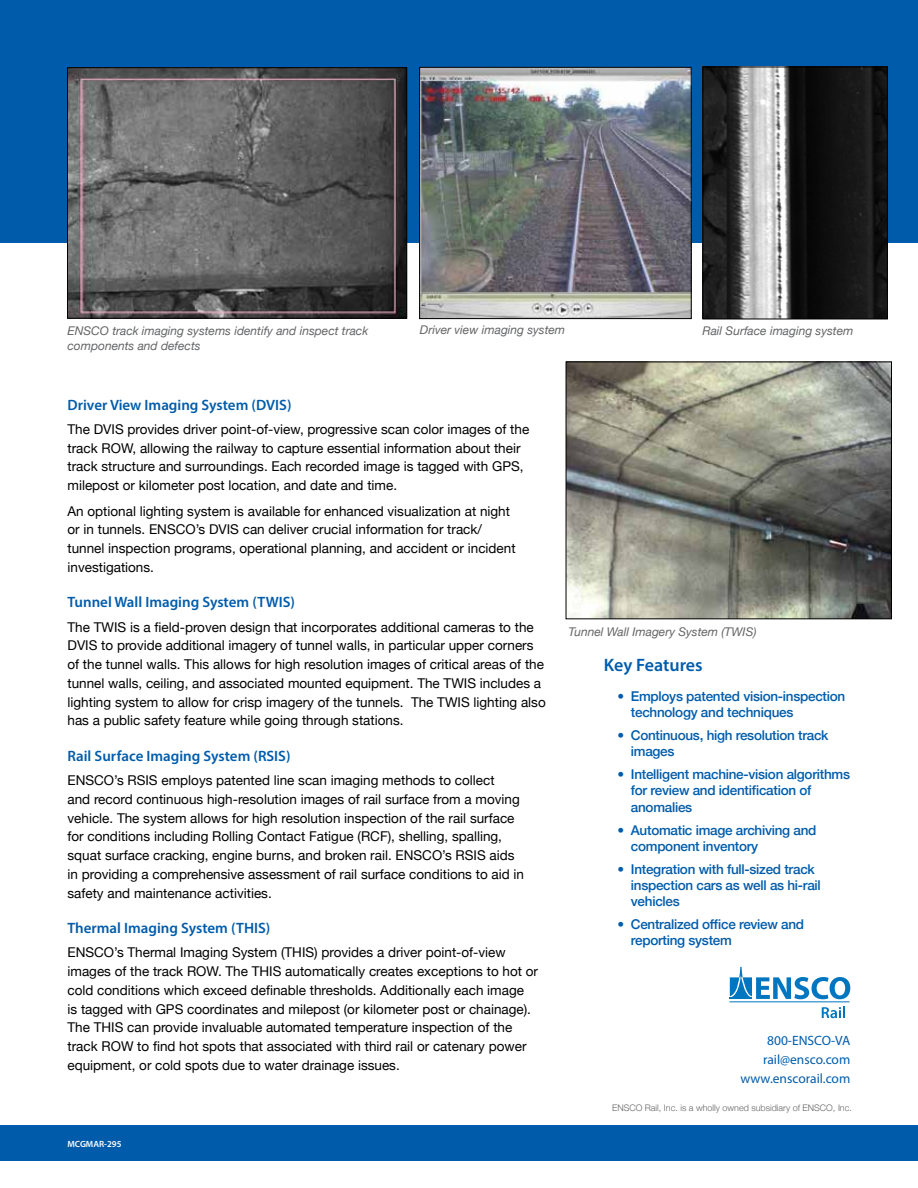
<style>
.page{position:relative;width:918px;height:1188px;background:#fff}
.page>*{position:absolute;margin:0;border:0;box-sizing:border-box;transform-origin:0 0}
.t1{font:600 18px "Myriad Pro";letter-spacing:-.005em;color:#005cab}
.t2{font:600 15px "Myriad Pro";color:#005cab}
.t3{font:13.5px/18.8px "Helvetica Neue";color:#000}
.t4{font:500 13.5px/16.2px "Helvetica Neue";letter-spacing:-.02em;color:#005cab}
.t5{font:13.5px/18.8px "Myriad Pro";color:#005cab;text-align:right}
.t6{font:italic 12px/15px "Helvetica Neue";color:#636466}
.t7{font:300 9px "Helvetica Neue";color:#636466}
.t8{font:600 9px "Myriad Pro";color:#fff}
</style>
<div class="page">
<div style="left:0;top:1126px;width:918px;height:35px;background:#005cab"></div>
<div style="left:0;top:0;width:918px;height:243px;background:#005cab"></div>
<img style="left:421px;top:69px;width:269px;height:248px">
<div style="left:419px;top:67px;width:273px;height:252px;border:1px solid #000"></div>
<img style="left:69px;top:69px;width:336px;height:248px">
<div style="left:67px;top:67px;width:340px;height:252px;border:1px solid #000"></div>
<img style="left:705px;top:69px;width:181px;height:248px">
<div style="left:703px;top:67px;width:185px;height:252px;border:1px solid #000"></div>
<img style="left:568px;top:364px;width:322px;height:253px">
<div style="left:566px;top:362px;width:326px;height:257px;border:1px solid #000"></div>
<svg style="left:730px;top:967px;width:120px;height:32px"></svg>
<svg style="left:822px;top:1007px;width:23px;height:11px"></svg>
<hr style="left:729px;top:1002px;width:121px;height:1px;background:#0076c0">
<p class="t6" style="left:68px;top:324px;width:302px">ENSCO track imaging systems identify and inspect track components and defects</p>
<p class="t6" style="left:420px;top:323px;width:147px">Driver view imaging system</p>
<p class="t6" style="left:703px;top:324px;width:152px">Rail Surface imaging system</p>
<p class="t2" style="left:68px;top:395px;width:226px">Driver View Imaging System (DVIS)</p>
<p class="t3" style="left:68px;top:421px;width:463px">The DVIS provides driver point-of-view, progressive scan color images of the track ROW, allowing the railway to capture essential information about their track structure and surroundings. Each recorded image is tagged with GPS, milepost or kilometer post location, and date and time.</p>
<p class="t3" style="left:68px;top:502px;width:450px">An optional lighting system is available for enhanced visualization at night or in tunnels. ENSCO’s DVIS can deliver crucial information for track/ tunnel inspection programs, operational planning, and accident or incident investigations.</p>
<p class="t2" style="left:68px;top:593px;width:229px">Tunnel Wall Imaging System (TWIS)</p>
<p class="t3" style="left:68px;top:618px;width:480px">The TWIS is a field-proven design that incorporates additional cameras to the DVIS to provide additional imagery of tunnel walls, in particular upper corners of the tunnel walls. This allows for high resolution images of critical areas of the tunnel walls, ceiling, and associated mounted equipment. The TWIS includes a lighting system to allow for crisp imagery of the tunnels. The TWIS lighting also has a public safety feature while going through stations.</p>
<p class="t2" style="left:68px;top:746px;width:225px">Rail Surface Imaging System (RSIS)</p>
<p class="t3" style="left:68px;top:772px;width:458px">ENSCO’s RSIS employs patented line scan imaging methods to collect<br>and record continuous high-resolution images of rail surface from a moving vehicle. The system allows for high resolution inspection of the rail surface for conditions including Rolling Contact Fatigue (RCF), shelling, spalling, squat surface cracking, engine burns, and broken rail. ENSCO’s RSIS aids in providing a comprehensive assessment of rail surface conditions to aid in safety and maintenance activities.</p>
<p class="t2" style="left:68px;top:919px;width:204px">Thermal Imaging System (THIS)</p>
<p class="t3" style="left:68px;top:944px;width:472px">ENSCO’s Thermal Imaging System (THIS) provides a driver point-of-view images of the track ROW. The THIS automatically creates exceptions to hot or cold conditions which exceed definable thresholds. Additionally each image<br>is tagged with GPS coordinates and milepost (or kilometer post or chainage).<br>The THIS can provide invaluable automated temperature inspection of the track ROW to find hot spots that associated with third rail or catenary power equipment, or cold spots due to water drainage issues.</p>
<p class="t8" style="left:68px;top:1138px;width:56px">MCGMAR-295</p>
<p class="t6" style="left:569px;top:625px;width:190px">Tunnel Wall Imagery System (TWIS)</p>
<h1 class="t1" style="left:604px;top:654px;width:100px">Key Features</h1>
<p class="t4" style="left:631px;top:687px;width:216px;text-indent:-14px">• Employs patented vision-inspection technology and techniques</p>
<p class="t4" style="left:631px;top:726px;width:199px;text-indent:-14px">• Continuous, high resolution track images</p>
<p class="t4" style="left:631px;top:765px;width:221px;text-indent:-14px">• Intelligent machine-vision algorithms for review and identification of anomalies</p>
<p class="t4" style="left:631px;top:821px;width:187px;text-indent:-14px">• Automatic image archiving and component inventory</p>
<p class="t4" style="left:631px;top:860px;width:191px;text-indent:-14px">• Integration with full-sized track inspection cars as well as hi-rail vehicles</p>
<p class="t4" style="left:631px;top:915px;width:175px;text-indent:-14px">• Centralized office review and reporting system</p>
<p class="t5" style="left:740px;top:1031px;width:111px">800-ENSCO-VA rail@ensco.com www.enscorail.com</p>
<p class="t7" style="left:612px;top:1101px;width:241px">ENSCO Rail, Inc. is a wholly owned subsidiary of ENSCO, Inc.</p>
</div>
